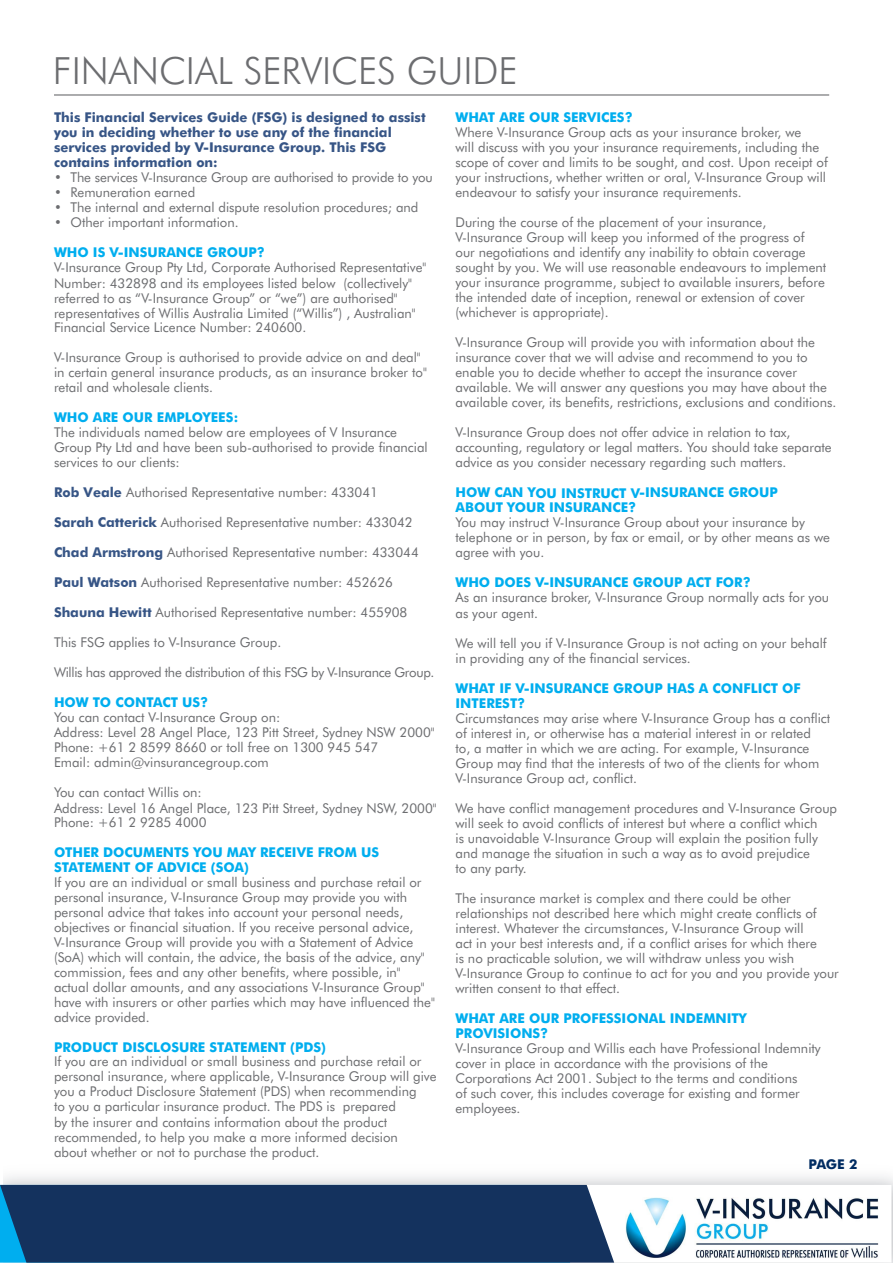
<style>
.page{position:relative;width:893px;height:1263px;background:#fff}
.page>*{position:absolute;margin:0;border:0;box-sizing:border-box;transform-origin:0 0}
.SUB_HEADING_LRG{font:300 37.5px "Futura BT";color:#6c6d70}
.TXT{font:13.5px/15px "Futura BT";color:#6c6d70}
.HEADING{font:700 13.5px/15px "Futura BT";color:#00aeef}
.TXT-2{font:700 13.5px/15px "Futura BT";color:#375586}
.TXT-3{font:13.5px "Futura BT";letter-spacing:-.025em;color:#6c6d70}
.SUB_HEADING{font:700 13.5px "Futura BT";color:#002c62}
.s1{font-weight:700;color:#00aeef}
.s2{font-weight:700;color:#375586}
</style>
<div class="page">
<img style="left:3px;top:1176px;width:890px;height:87px">
<div style="left:0;top:1185px;width:891px;height:77px;background:#fff"></div>
<div style="left:0;top:1185px;width:614px;height:77px;background:#14325e"></div>
<hr style="left:54px;top:95px;width:775px;height:1px;background:#5a5b5e">
<img style="left:626px;top:1197px;width:252px;height:61px">
<p class="SUB_HEADING_LRG" style="left:53px;top:48px;width:466px">FINANCIAL SERVICES GUIDE</p>
<p class="TXT-2" style="left:54px;top:110px;width:373px">This Financial Services Guide (FSG) is designed to assist you in deciding whether to use any of the financial services provided by V-Insurance Group. This FSG contains information on:</p>
<p class="TXT" style="left:54px;top:170px;width:380px">• The services V-Insurance Group are authorised to provide to you</p>
<p class="TXT" style="left:54px;top:185px;width:143px">• Remuneration earned</p>
<p class="TXT" style="left:54px;top:200px;width:366px">• The internal and external dispute resolution procedures; and</p>
<p class="TXT" style="left:54px;top:215px;width:186px">• Other important information.</p>
<p class="TXT" style="left:54px;top:245px;width:374px"><span class="s1">WHO IS V-INSURANCE GROUP?<br></span>V-Insurance Group Pty Ltd, Corporate Authorised Representative" Number: 432898 and its employees listed below (collectively" referred to as “V-Insurance Group” or “we”) are authorised" representatives of Willis Australia Limited (“Willis”) , Australian" Financial Service Licence Number: 240600.</p>
<p class="TXT" style="left:54px;top:350px;width:374px">V-Insurance Group is authorised to provide advice on and deal" in certain general insurance products, as an insurance broker to" retail and wholesale clients.</p>
<p class="TXT" style="left:54px;top:410px;width:375px"><span class="s1">WHO ARE OUR EMPLOYEES:<br></span>The individuals named below are employees of V Insurance Group Pty Ltd and have been sub-authorised to provide financial services to our clients:</p>
<p class="TXT" style="left:54px;top:485px;width:325px"><span class="s2">Rob Veale</span> Authorised Representative number: 433041</p>
<p class="TXT" style="left:54px;top:515px;width:360px"><span class="s2">Sarah Catterick</span> Authorised Representative number: 433042</p>
<p class="TXT" style="left:54px;top:537px;width:366px;line-height:29.5px"><span class="s2">Chad Armstrong</span> Authorised Representative number: 433044<br><span class="s2">Paul Watson</span> Authorised Representative number: 452626</p>
<p class="TXT" style="left:54px;top:605px;width:355px"><span class="s2">Shauna Hewitt</span> Authorised Representative number: 455908</p>
<p class="TXT" style="left:54px;top:635px;width:229px">This FSG applies to V-Insurance Group.</p>
<p class="TXT-3" style="left:54px;top:664px;width:382px">Willis has approved the distribution of this FSG by V-Insurance Group.</p>
<p class="TXT" style="left:54px;top:695px;width:382px"><span class="s1">HOW TO CONTACT US?<br></span>You can contact V-Insurance Group on:<br>Address: Level 28 Angel Place, 123 Pitt Street, Sydney NSW 2000" Phone: +61 2 8599 8660 or toll free on 1300 945 547<br>Email: admin@vinsurancegroup.com</p>
<p class="TXT" style="left:54px;top:785px;width:384px">You can contact Willis on:<br>Address: Level 16 Angel Place, 123 Pitt Street, Sydney NSW, 2000"<br>Phone: +61 2 9285 4000</p>
<p class="TXT" style="left:54px;top:845px;width:382px"><span class="s1">OTHER DOCUMENTS YOU MAY RECEIVE FROM US STATEMENT OF ADVICE (SOA)<br></span>If you are an individual or small business and purchase retail or personal insurance, V-Insurance Group may provide you with personal advice that takes into account your personal needs, objectives or financial situation. If you receive personal advice, V-Insurance Group will provide you with a Statement of Advice (SoA) which will contain, the advice, the basis of the advice, any" commission, fees and any other benefits, where possible, in" actual dollar amounts, and any associations V-Insurance Group" have with insurers or other parties which may have influenced the" advice provided.</p>
<p class="TXT" style="left:54px;top:1039px;width:384px"><span class="s1">PRODUCT DISCLOSURE STATEMENT (PDS)<br></span>If you are an individual or small business and purchase retail or personal insurance, where applicable, V-Insurance Group will give you a Product Disclosure Statement (PDS) when recommending<br>to you a particular insurance product. The PDS is prepared<br>by the insurer and contains information about the product recommended, to help you make a more informed decision<br>about whether or not to purchase the product.</p>
<p class="HEADING" style="left:455px;top:110px;width:179px">WHAT ARE OUR SERVICES?</p>
<p class="TXT" style="left:455px;top:125px;width:374px">Where V-Insurance Group acts as your insurance broker, we<br>will discuss with you your insurance requirements, including the scope of cover and limits to be sought, and cost. Upon receipt of your instructions, whether written or oral, V-Insurance Group will endeavour to satisfy your insurance requirements.</p>
<p class="TXT" style="left:455px;top:215px;width:372px">During the course of the placement of your insurance, V-Insurance Group will keep you informed of the progress of our negotiations and identify any inability to obtain coverage sought by you. We will use reasonable endeavours to implement your insurance programme, subject to available insurers, before the intended date of inception, renewal or extension of cover (whichever is appropriate).</p>
<p class="TXT" style="left:455px;top:335px;width:382px">V-Insurance Group will provide you with information about the insurance cover that we will advise and recommend to you to enable you to decide whether to accept the insurance cover available. We will answer any questions you may have about the available cover, its benefits, restrictions, exclusions and conditions.</p>
<p class="TXT" style="left:455px;top:425px;width:378px">V-Insurance Group does not offer advice in relation to tax, accounting, regulatory or legal matters. You should take separate advice as you consider necessary regarding such matters.</p>
<p class="HEADING" style="left:455px;top:485px;width:324px">HOW CAN YOU INSTRUCT V-INSURANCE GROUP<br>ABOUT YOUR INSURANCE?</p>
<p class="TXT" style="left:455px;top:515px;width:376px">You may instruct V-Insurance Group about your insurance by telephone or in person, by fax or email, or by other means as we agree with you.</p>
<p class="HEADING" style="left:455px;top:575px;width:297px">WHO DOES V-INSURANCE GROUP ACT FOR?</p>
<p class="TXT" style="left:455px;top:590px;width:375px">As an insurance broker, V-Insurance Group normally acts for you as your agent.</p>
<p class="TXT" style="left:455px;top:635px;width:373px">We will tell you if V-Insurance Group is not acting on your behalf in providing any of the financial services.</p>
<p class="HEADING" style="left:455px;top:680px;width:347px">WHAT IF V-INSURANCE GROUP HAS A CONFLICT OF<br>INTEREST?</p>
<p class="TXT" style="left:455px;top:710px;width:376px">Circumstances may arise where V-Insurance Group has a conflict of interest in, or otherwise has a material interest in or related<br>to, a matter in which we are acting. For example, V-Insurance Group may find that the interests of two of the clients for whom V-Insurance Group act, conflict.</p>
<p class="TXT" style="left:455px;top:800px;width:383px">We have conflict management procedures and V-Insurance Group will seek to avoid conflicts of interest but where a conflict which</p>
<p class="TXT" style="left:455px;top:830px;width:364px">is unavoidable V-Insurance Group will explain the position fully and manage the situation in such a way as to avoid prejudice</p>
<p class="TXT" style="left:455px;top:860px;width:73px">to any party.</p>
<p class="TXT" style="left:455px;top:890px;width:385px">The insurance market is complex and there could be other relationships not described here which might create conflicts of interest. Whatever the circumstances, V-Insurance Group will<br>act in your best interests and, if a conflict arises for which there<br>is no practicable solution, we will withdraw unless you wish V-Insurance Group to continue to act for you and you provide your written consent to that effect.</p>
<p class="HEADING" style="left:455px;top:1010px;width:293px">WHAT ARE OUR PROFESSIONAL INDEMNITY<br>PROVISIONS?</p>
<p class="TXT" style="left:455px;top:1040px;width:367px">V-Insurance Group and Willis each have Professional Indemnity cover in place in accordance with the provisions of the Corporations Act 2001. Subject to the terms and conditions<br>of such cover, this includes coverage for existing and former employees.</p>
<p class="SUB_HEADING" style="left:808px;top:1156px;width:51px">PAGE 2</p>
</div>
